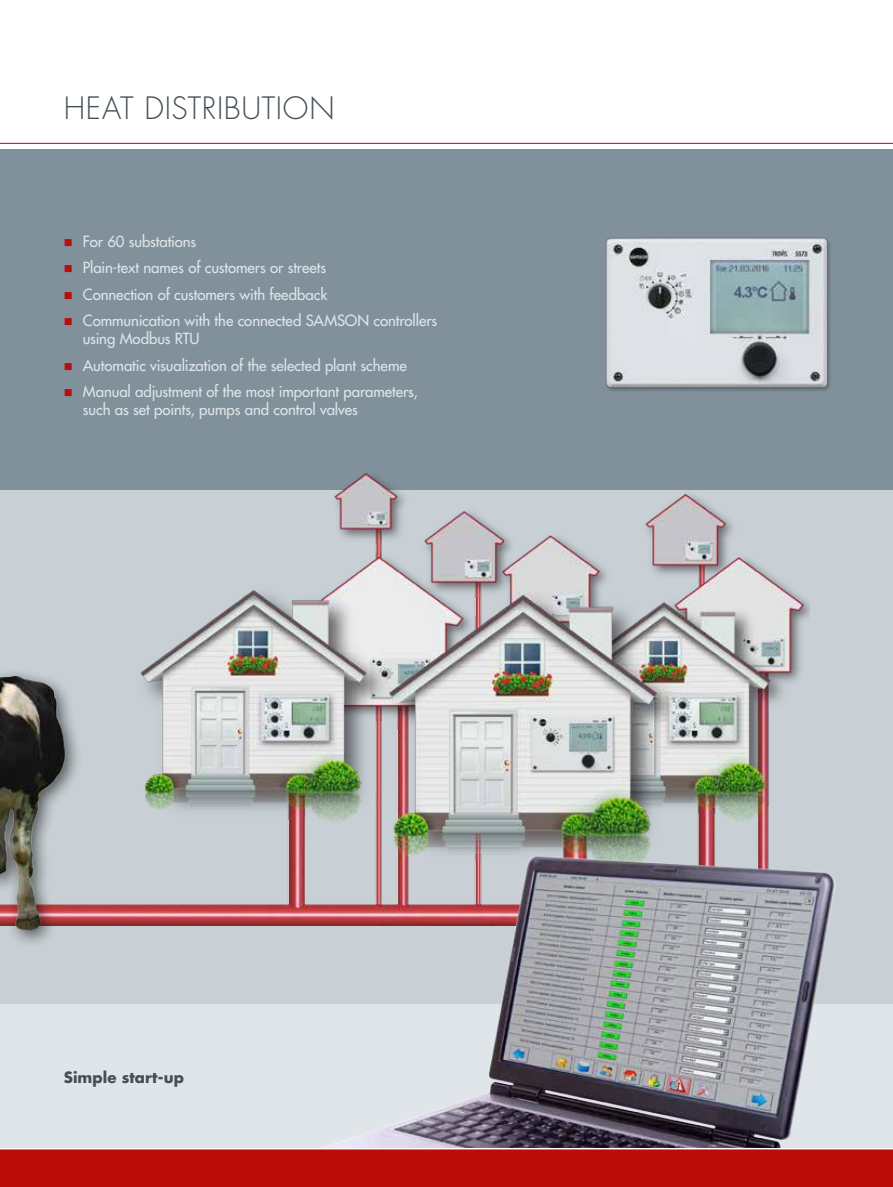
<style>
.page{position:relative;width:893px;height:1187px;background:#fff}
.page>*{position:absolute;margin:0;border:0;box-sizing:border-box;transform-origin:0 0}
.t1{font:300 30px "Futura";letter-spacing:.02em;color:#434f55}
.t2{font:15px/26.5px "Futura";letter-spacing:-.005em;color:#dfe5e9}
.t3{font:700 15px "Futura Com";letter-spacing:.005em;color:#434f55}
</style>
<div class="page">
<div style="left:0;top:150px;width:893px;height:853px;background:#c8d0d5"></div>
<div style="left:0;top:1148px;width:893px;height:38px;background:#bb0c0a"></div>
<div style="left:0;top:1003px;width:893px;height:145px;background:#dfe5e9"></div>
<div style="left:0;top:150px;width:893px;height:340px;background:#80919b"></div>
<img style="left:302px;top:473px;width:508px;height:452px">
<div style="left:0;top:559px;width:83px;height:392px;background:#000;opacity:.6"></div>
<img style="left:0;top:559px;width:302px;height:373px">
<img style="left:605px;top:237px;width:225px;height:154px">
<img style="left:304px;top:851px;width:537px;height:296px">
<hr style="left:0;top:143px;width:893px;height:1px;background:#bb0c0a">
<hr style="left:0;top:1147px;width:893px;height:2px;background:#fff">
<h1 class="t1" style="left:64px;top:89px;width:272px">HEAT DISTRIBUTION</h1>
<p class="t2" style="left:83px;top:228px;width:356px">For 60 substations<br>Plain-text names of customers or streets<br>Connection of customers with feedback<br>Communication with the connected SAMSON controllers</p>
<p class="t2" style="left:83px;top:325px;width:336px">using Modbus RTU<br>Automatic visualization of the selected plant scheme<br>Manual adjustment of the most important parameters,</p>
<p class="t2" style="left:83px;top:396px;width:276px">such as set points, pumps and control valves</p>
<p class="t3" style="left:64px;top:1065px;width:122px">Simple start-up</p>
</div>
